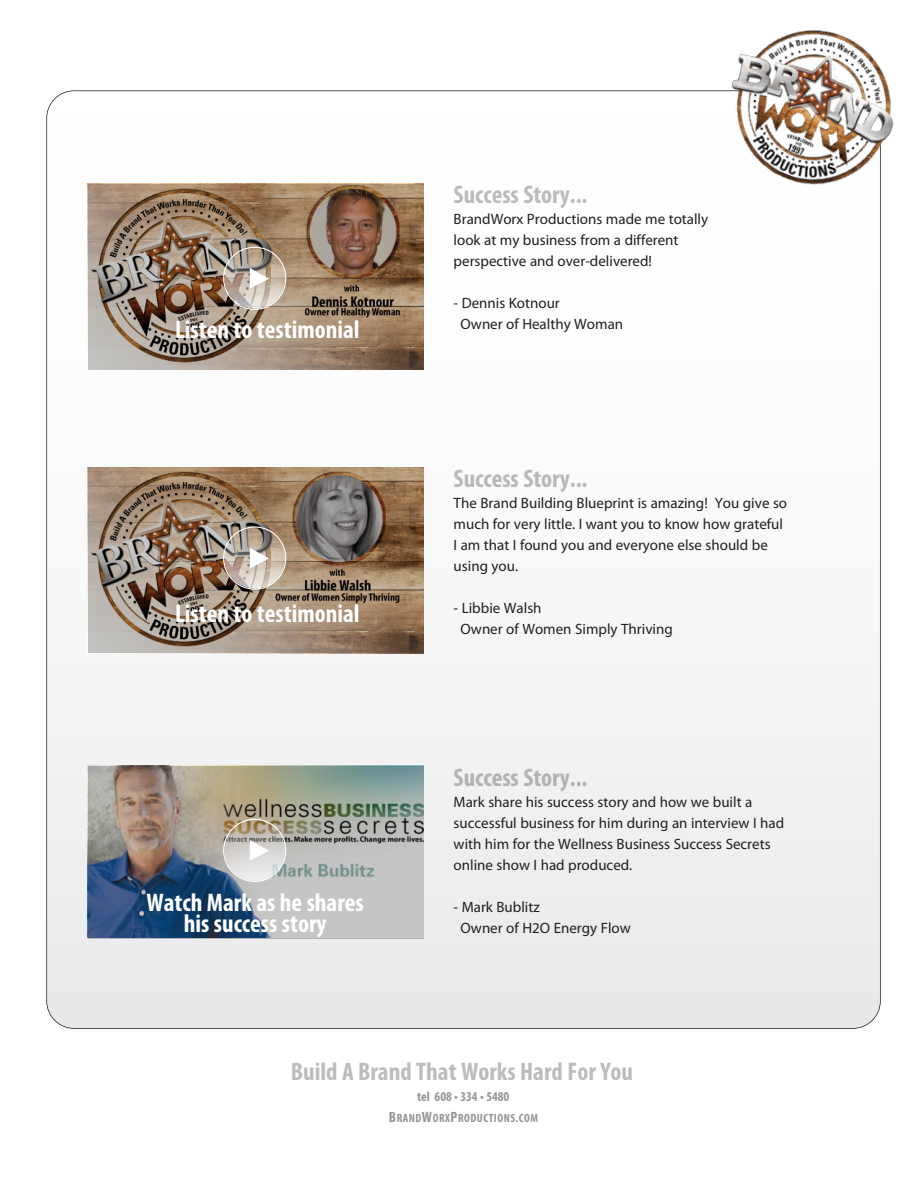
<style>
.page{position:relative;width:918px;height:1188px;background:#fff}
.page>*{position:absolute;margin:0;border:0;box-sizing:border-box;transform-origin:0 0}
.t1{font:700 condensed 25.5px "Myriad Pro";color:rgb(35 31 32/.3)}
.t2{font:700 condensed 25.5px/21px "Myriad Pro";color:#fff;text-align:center}
.t3{font:15px/21px "Myriad Pro";color:#231f20}
.t4{font:700 condensed 13.5px "Myriad Pro";color:#939598}
.t5{font:700 condensed 12px "Myriad Pro";letter-spacing:.045em;color:#939598}
.s1{font-size:15px}
</style>
<div class="page">
<div style="left:47px;top:91px;width:833px;height:937px;background:linear-gradient(to bottom,#fff,#eaebec);border-radius:27px"></div>
<img style="left:723px;top:29px;width:171px;height:168px">
<div style="left:88px;top:184px;width:335px;height:186px;background:#000;opacity:.23"></div>
<div style="left:88px;top:467px;width:335px;height:186px;background:#000;opacity:.23"></div>
<div style="left:88px;top:767px;width:335px;height:172px;background:#000;opacity:.23"></div>
<svg style="left:223px;top:247px;width:63px;height:63px"></svg>
<svg style="left:223px;top:526px;width:63px;height:64px"></svg>
<svg style="left:223px;top:819px;width:63px;height:63px"></svg>
<h1 class="t2" style="left:175px;top:321px;width:186px">Listen to testimonial</h1>
<h1 class="t2" style="left:175px;top:605px;width:186px">Listen to testimonial</h1>
<h1 class="t2" style="left:146px;top:894px;width:219px">Watch Mark as he shares his success story</h1>
<h1 class="t1" style="left:454px;top:185px;width:135px">Success Story...</h1>
<p class="t3" style="left:454px;top:209px;width:256px">BrandWorx Productions made me totally look at my business from a different perspective and over-delivered!</p>
<p class="t3" style="left:461px;top:293px;width:164px;text-indent:-7px">- Dennis Kotnour<br>Owner of Healthy Woman</p>
<h1 class="t1" style="left:454px;top:469px;width:135px">Success Story...</h1>
<p class="t3" style="left:454px;top:493px;width:335px">The Brand Building Blueprint is amazing! You give so much for very little. I want you to know how grateful I am that I found you and everyone else should be using you.</p>
<p class="t3" style="left:461px;top:598px;width:214px;text-indent:-7px">- Libbie Walsh<br>Owner of Women Simply Thriving</p>
<h1 class="t1" style="left:454px;top:768px;width:135px">Success Story...</h1>
<p class="t3" style="left:454px;top:792px;width:332px">Mark share his success story and how we built a successful business for him during an interview I had with him for the Wellness Business Success Secrets online show I had produced.</p>
<p class="t3" style="left:461px;top:897px;width:172px;text-indent:-7px">- Mark Bublitz<br>Owner of H2O Energy Flow</p>
<h1 class="t1" style="left:291px;top:1063px;width:344px">Build A Brand That Works Hard For You</h1>
<p class="t4" style="left:417px;top:1092px;width:94px">tel 608 • 334 • 5480</p>
<p class="t5" style="left:389px;top:1114px;width:151px"><span class="s1">B</span>RAND<span class="s1">W</span>ORX<span class="s1">P</span>RODUCTIONS.COM</p>
</div>
